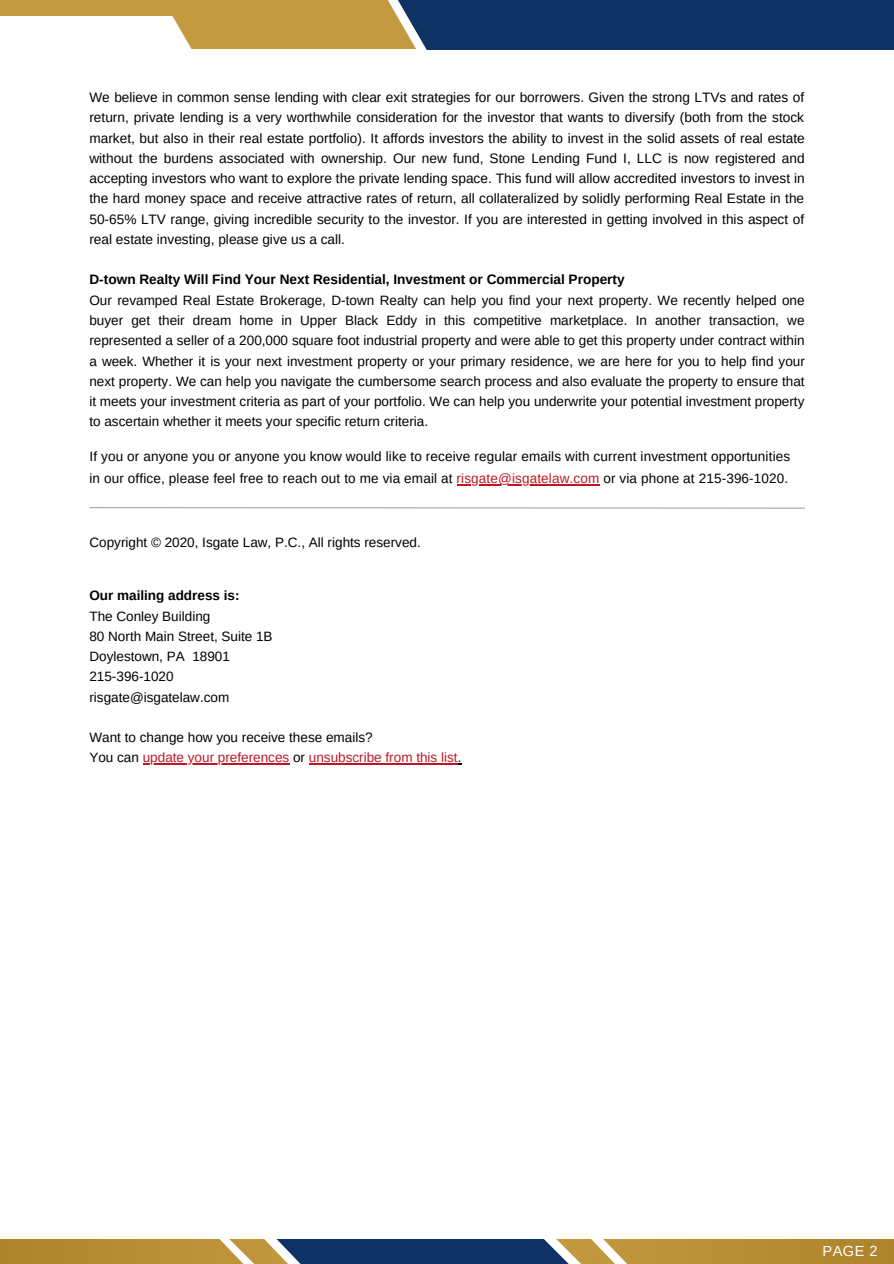
<style>
.page{position:relative;width:894px;height:1264px;background:#fff}
.page>*{position:absolute;margin:0;border:0;box-sizing:border-box;transform-origin:0 0}
.t1{font:14.7px "Arimo";color:#fff}
.t2{font:13.65px/20.2px "Arimo";color:#000;text-align:justify}
.t3{font:700 13.65px "Arimo";color:#000}
.t4{font:13.5px/20.2px "Arimo";color:#000}
.t5{font:13.5px "Arimo";color:#bc1823}
.t6{font:700 13.5px "Arimo";color:#000}
.s1{color:#bc1823}
.s2{color:#000}
</style>
<div class="page">
<svg style="left:0;top:1239px;width:893px;height:24px;background:#88784d"></svg>
<hr style="left:143px;top:763px;width:146px;height:1px;background:#bc1823">
<hr style="left:309px;top:763px;width:148px;height:1px;background:#bc1823">
<svg style="left:89px;top:507px;width:716px;height:2px"></svg>
<div style="left:0;top:0;width:490px;height:49px;background:#c49a40"></div>
<div style="left:0;top:17px;width:192px;height:32px;background:#fff"></div>
<div style="left:388px;top:0;width:505px;height:50px;background:#0e3264"></div>
<hr style="left:456px;top:484px;width:143px;height:1px;background:#bc1823">
<p class="t2" style="left:89px;top:87px;width:716px">We believe in common sense lending with clear exit strategies for our borrowers. Given the strong LTVs and rates of return, private lending is a very worthwhile consideration for the investor that wants to diversify (both from the stock market, but also in their real estate portfolio). It affords investors the ability to invest in the solid assets of real estate without the burdens associated with ownership. Our new fund, Stone Lending Fund I, LLC is now registered and accepting investors who want to explore the private lending space. This fund will allow accredited investors to invest in the hard money space and receive attractive rates of return, all collateralized by solidly performing Real Estate in the 50-65% LTV range, giving incredible security to the investor. If you are interested in getting involved in this aspect of real estate investing, please give us a call.</p>
<p class="t3" style="left:89px;top:272px;width:536px">D-town Realty Will Find Your Next Residential, Investment or Commercial Property</p>
<p class="t4" style="left:89px;top:290px;width:716px;text-align:justify">Our revamped Real Estate Brokerage, D-town Realty can help you find your next property. We recently helped one buyer get their dream home in Upper Black Eddy in this competitive marketplace. In another transaction, we represented a seller of a 200,000 square foot industrial property and were able to get this property under contract within a week. Whether it is your next investment property or your primary residence, we are here for you to help find your next property. We can help you navigate the cumbersome search process and also evaluate the property to ensure that it meets your investment criteria as part of your portfolio. We can help you underwrite your potential investment property to ascertain whether it meets your specific return criteria.</p>
<p class="t4" style="left:89px;top:444px;width:702px;line-height:22.5px">If you or anyone you or anyone you know would like to receive regular emails with current investment opportunities in our office, please feel free to reach out to me via email at <span class="s1">risgate@isgatelaw.com</span> or via phone at 215-396-1020.</p>
<p class="t4" style="left:89px;top:532px;width:333px">Copyright © 2020, Isgate Law, P.C., All rights reserved.</p>
<p class="t6" style="left:89px;top:588px;width:152px">Our mailing address is:</p>
<p class="t4" style="left:89px;top:605px;width:122px">The Conley Building</p>
<p class="t4" style="left:89px;top:626px;width:185px">80 North Main Street, Suite 1B</p>
<p class="t4" style="left:89px;top:646px;width:142px">Doylestown, PA 18901</p>
<p class="t4" style="left:89px;top:666px;width:86px">215-396-1020</p>
<p class="t4" style="left:89px;top:687px;width:141px">risgate@isgatelaw.com</p>
<p class="t4" style="left:89px;top:727px;width:284px">Want to change how you receive these emails?</p>
<p class="t5" style="left:89px;top:750px;width:373px"><span class="s2">You can</span> update your preferences <span class="s2">or</span> unsubscribe from this list<span class="s2">.</span></p>
<p class="t1" style="left:822px;top:1242px;width:57px">PAGE 2</p>
</div>
